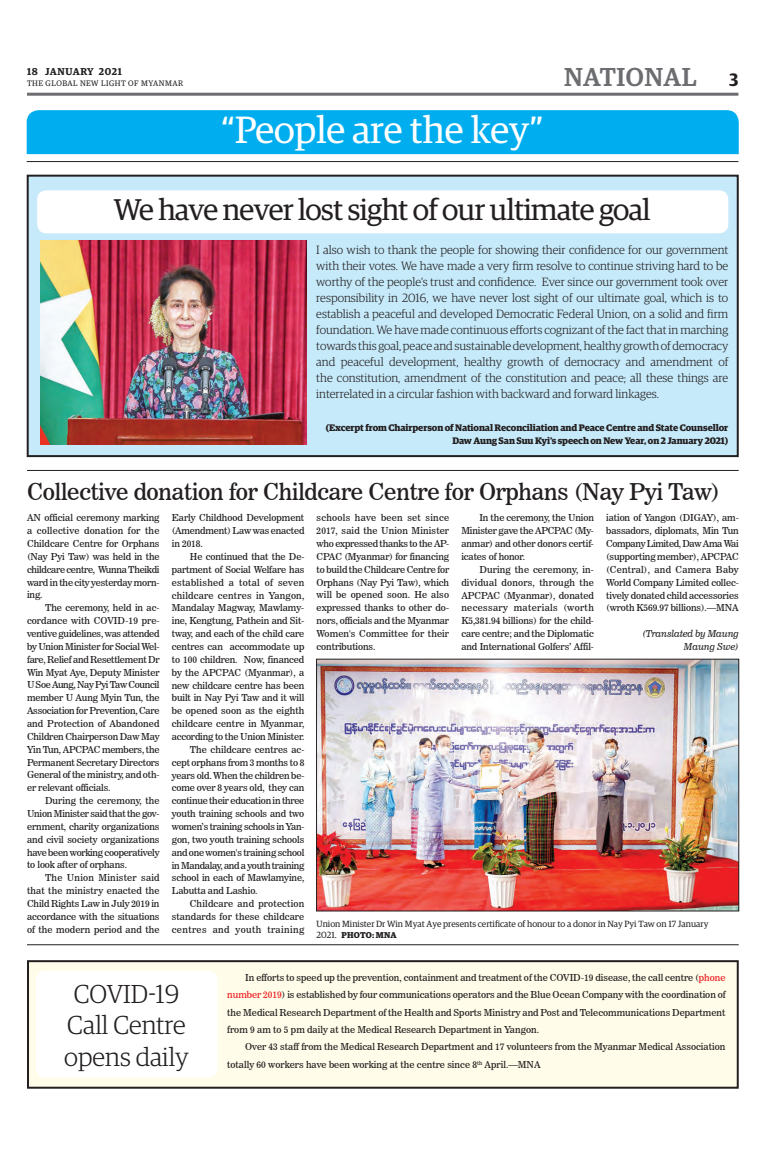
<style>
.page{position:relative;width:773px;height:1152px;background:#fff}
.page>*{position:absolute;margin:0;border:0;box-sizing:border-box;transform-origin:0 0}
.t1{font:38px "Guardian Egyp";color:#fff}
.t2{font:30px "Guardian Egyp";letter-spacing:-.02em;color:#231f20}
.t3{font:300 26px/31.2px "Guardian Egyp";color:#231f20;text-align:center}
.t4{font:500 26px "Guardian Egyp";letter-spacing:.02em;color:#6c6d70}
.t5{font:23px "News 706 BT Roman C";letter-spacing:-.01em;color:#231f20}
.t6{font:300 12px/16px "Guardian Egyp";color:#231f20;text-align:justify}
.t7{font:600 10px "Guardian Egyp";letter-spacing:.06em;color:#231f20}
.t8{font:9.5px/12.9px "News 706 BT Roman C";letter-spacing:-.01em;color:#231f20;text-align:justify}
.t9{font:700 9.5px/12.9px "Guardian Egyp";letter-spacing:-.01em;color:#231f20;text-align:right}
.t10{font:9.5px "News 706 BT Roman C";letter-spacing:-.03em;color:#231f20}
.t11{font:9.5px/12.9px "News 706 BT Italic C";letter-spacing:-.01em;color:#231f20;text-align:right}
.t12{font:9.5px "News 706 BT Roman C";letter-spacing:.01em;color:#231f20}
.t13{font:9.5px "News 706 BT Roman C";letter-spacing:.02em;color:#231f20}
.t14{font:9.5px "News 706 BT Roman C";letter-spacing:.025em;color:#231f20}
.t15{font:9.5px "News 706 BT Roman C";letter-spacing:.04em;color:#231f20}
.t16{font:9.5px "News 706 BT Roman C";letter-spacing:.015em;color:#231f20}
.t17{font:9px "Guardian Egyp";color:#231f20}
.t18{font:700 8.5px "Guardian Egyp";letter-spacing:.02em;color:#231f20}
.t19{font:8px "Guardian Egyp";letter-spacing:.06em;color:#231f20}
.s1{font-weight:600;font-size:18px;color:#231f20}
.s2{font-weight:400;font-size:9px}
.s3{color:#ee1d23}
</style>
<div class="page">
<hr style="left:27px;top:93px;width:711px;height:3px;background:#6c6d70">
<div style="left:27px;top:960px;width:711px;height:129px;background:#fffde9;border:2px solid #231f20"></div>
<div style="left:36px;top:971px;width:181px;height:107px;background:#fff;border-radius:9px"></div>
<img style="left:318px;top:661px;width:418px;height:248px">
<div style="left:27px;top:110px;width:711px;height:44px;background:#00aeef"></div>
<hr style="left:27px;top:161px;width:711px;height:1px;background:#231f20">
<div style="left:27px;top:175px;width:711px;height:282px;background:#c6eafa;border:2px solid #231f20"></div>
<div style="left:37px;top:190px;width:691px;height:43px;background:#fff;border-radius:9px"></div>
<img style="left:41px;top:241px;width:265px;height:203px">
<hr style="left:27px;top:470px;width:711px;height:1px;background:#231f20">
<hr style="left:27px;top:945px;width:711px;height:1px;background:#231f20">
<p class="t7" style="left:27px;top:64px;width:96px">18 JANUARY 2021</p>
<p class="t19" style="left:27px;top:78px;width:158px">THE GLOBAL NEW LIGHT OF MYANMAR</p>
<h1 class="t1" style="left:221px;top:104px;width:324px">“People are the key”</h1>
<h3 class="t4" style="left:564px;top:59px;width:176px">NATIONAL <span class="s1">3</span></h3>
<h2 class="t2" style="left:114px;top:189px;width:538px">We have never lost sight of our ultimate goal</h2>
<p class="t6" style="left:316px;top:242px;width:413px">I also wish to thank the people for showing their confidence for our government with their votes. We have made a very firm resolve to continue striving hard to be worthy of the people’s trust and confidence. Ever since our government took over responsibility in 2016, we have never lost sight of our ultimate goal, which is to establish a peaceful and developed Democratic Federal Union, on a solid and firm foundation. We have made continuous efforts cognizant of the fact that in marching towards this goal, peace and sustainable development, healthy growth of democracy and peaceful development, healthy growth of democracy and amendment of the constitution, amendment of the constitution and peace; all these things are interrelated in a circular fashion with backward and forward linkages.</p>
<p class="t9" style="left:326px;top:421px;width:404px">(Excerpt from Chairperson of National Reconciliation and Peace Centre and State Counsellor<br>Daw Aung San Suu Kyi’s speech on New Year, on 2 January 2021)</p>
<h3 class="t5" style="left:27px;top:478px;width:694px">Collective donation for Childcare Centre for Orphans (Nay Pyi Taw)</h3>
<p class="t8" style="left:316px;top:511px;width:134px">schools have been set since 2017, said the Union Minister who expressed thanks to the AP-CPAC (Myanmar) for financing to build the Childcare Centre for Orphans (Nay Pyi Taw), which will be opened soon. He also expressed thanks to other do&shy;nors, officials and the Myanmar Women's Committee for their contributions.</p>
<p class="t8" style="left:461px;top:512px;width:134px;text-indent:18px">In the ceremony, the Union Minister gave the APCPAC (My&shy;anmar) and other donors certif&shy;icates of honor.</p>
<p class="t8" style="left:27px;top:511px;width:134px">AN official ceremony marking a collective donation for the Childcare Centre for Orphans (Nay Pyi Taw) was held in the childcare centre, Wunna Theikdi ward in the city yesterday morn&shy;ing.</p>
<p class="t8" style="left:27px;top:601px;width:134px;text-indent:18px">The ceremony, held in ac&shy;cordance with COVID-19 pre&shy;ventive guidelines, was attended by Union Minister for Social Wel&shy;fare, Relief and Resettlement Dr Win Myat Aye, Deputy Minister U Soe Aung, Nay Pyi Taw Council member U Aung Myin Tun, the Association for Prevention, Care and Protection of Abandoned Children Chairperson Daw May Yin Tun, APCPAC members, the Permanent Secretary Directors General of the ministry, and oth&shy;er relevant officials.</p>
<p class="t8" style="left:27px;top:794px;width:134px;text-indent:18px">During the ceremony, the Union Minister said that the gov&shy;ernment, charity organizations and civil society organizations have been working cooperatively to look after of orphans.</p>
<p class="t8" style="left:27px;top:871px;width:134px;text-indent:18px">The Union Minister said that the ministry enacted the Child Rights Law in July 2019 in accordance with the situations of the modern period and the</p>
<p class="t8" style="left:606px;top:512px;width:134px">iation of Yangon (DIGAY), am&shy;bassadors, diplomats, Min Tun Company Limited, Daw Ama Wai (supporting member), APCPAC (Central), and Camera Baby World Company Limited collec&shy;tively donated child accessories (wroth K569.97 billions).—MNA</p>
<p class="t11" style="left:642px;top:627px;width:98px">(Translated by Maung<br>Maung Swe)</p>
<p class="t8" style="left:172px;top:512px;width:134px">Early Childhood Development (Amendment) Law was enacted in 2018.</p>
<p class="t8" style="left:190px;top:550px;width:116px">He continued that the De-</p>
<p class="t8" style="left:172px;top:563px;width:134px">partment of Social Welfare has</p>
<p class="t14" style="left:172px;top:577px;width:134px">established a total of seven</p>
<p class="t13" style="left:172px;top:589px;width:134px">childcare centres in Yangon,</p>
<p class="t8" style="left:172px;top:602px;width:134px">Mandalay Magway, Mawlamy-</p>
<p class="t8" style="left:172px;top:614px;width:134px">ine, Kengtung, Pathein and Sit-</p>
<p class="t8" style="left:172px;top:627px;width:134px">tway, and each of the child care</p>
<p class="t8" style="left:172px;top:640px;width:134px">centres can accommodate up</p>
<p class="t8" style="left:172px;top:653px;width:134px">to 100 children. Now, financed</p>
<p class="t8" style="left:172px;top:666px;width:134px">by the APCPAC (Myanmar), a</p>
<p class="t8" style="left:172px;top:679px;width:134px">new childcare centre has been</p>
<p class="t8" style="left:172px;top:692px;width:134px">built in Nay Pyi Taw and it will</p>
<p class="t8" style="left:172px;top:704px;width:134px">be opened soon as the eighth</p>
<p class="t8" style="left:172px;top:717px;width:134px">childcare centre in Myanmar,</p>
<p class="t8" style="left:172px;top:730px;width:134px">according to the Union Minister.</p>
<p class="t8" style="left:190px;top:743px;width:116px">The childcare centres ac-</p>
<p class="t8" style="left:172px;top:756px;width:134px">cept orphans from 3 months to 8</p>
<p class="t8" style="left:172px;top:769px;width:134px">years old. When the children be-</p>
<p class="t8" style="left:172px;top:782px;width:134px">come over 8 years old, they can</p>
<p class="t8" style="left:172px;top:794px;width:134px">continue their education in three</p>
<p class="t8" style="left:172px;top:807px;width:134px">youth training schools and two</p>
<p class="t8" style="left:172px;top:820px;width:134px">women’s training schools in Yan-</p>
<p class="t8" style="left:172px;top:833px;width:134px">gon, two youth training schools</p>
<p class="t8" style="left:172px;top:846px;width:134px">and one women's training school</p>
<p class="t10" style="left:172px;top:859px;width:134px">in Mandalay, and a youth training</p>
<p class="t8" style="left:172px;top:871px;width:134px">school in each of Mawlamyine,</p>
<p class="t8" style="left:172px;top:884px;width:87px">Labutta and Lashio.</p>
<p class="t16" style="left:190px;top:898px;width:116px">Childcare and protection</p>
<p class="t12" style="left:172px;top:911px;width:134px">standards for these childcare</p>
<p class="t15" style="left:172px;top:924px;width:134px">centres and youth training</p>
<p class="t8" style="left:461px;top:563px;width:134px;text-indent:18px">During the ceremony, in&shy;dividual donors, through the APCPAC (Myanmar), donated necessary materials (worth K5,381.94 billions) for the child&shy;care centre; and the Diplomatic and International Golfers’ Affil-</p>
<p class="t17" style="left:316px;top:918px;width:393px">Union Minister Dr Win Myat Aye presents certificate of honour to a donor in Nay Pyi Taw on 17 January</p>
<p class="t18" style="left:316px;top:928px;width:81px"><span class="s2">2021.</span> PHOTO: MNA</p>
<h3 class="t3" style="left:64px;top:977px;width:126px">COVID-19<br>Call Centre opens daily</h3>
<p class="t8" style="left:227px;top:969px;width:500px;line-height:17.4px;text-indent:18px">In efforts to speed up the prevention, containment and treatment of the COVID-19 disease, the call centre (<span class="s3">phone number 2019</span>) is established by four communications operators and the Blue Ocean Company with the coordination of the Medical Research Department of the Health and Sports Ministry and Post and Telecommunications Department from 9 am to 5 pm daily at the Medical Research Department in Yangon.</p>
<p class="t8" style="left:227px;top:1038px;width:499px;line-height:17.4px;text-indent:18px">Over 43 staff from the Medical Research Department and 17 volunteers from the Myanmar Medical Association totally 60 workers have been working at the centre since 8<sup>th</sup> April.—MNA</p>
</div>
